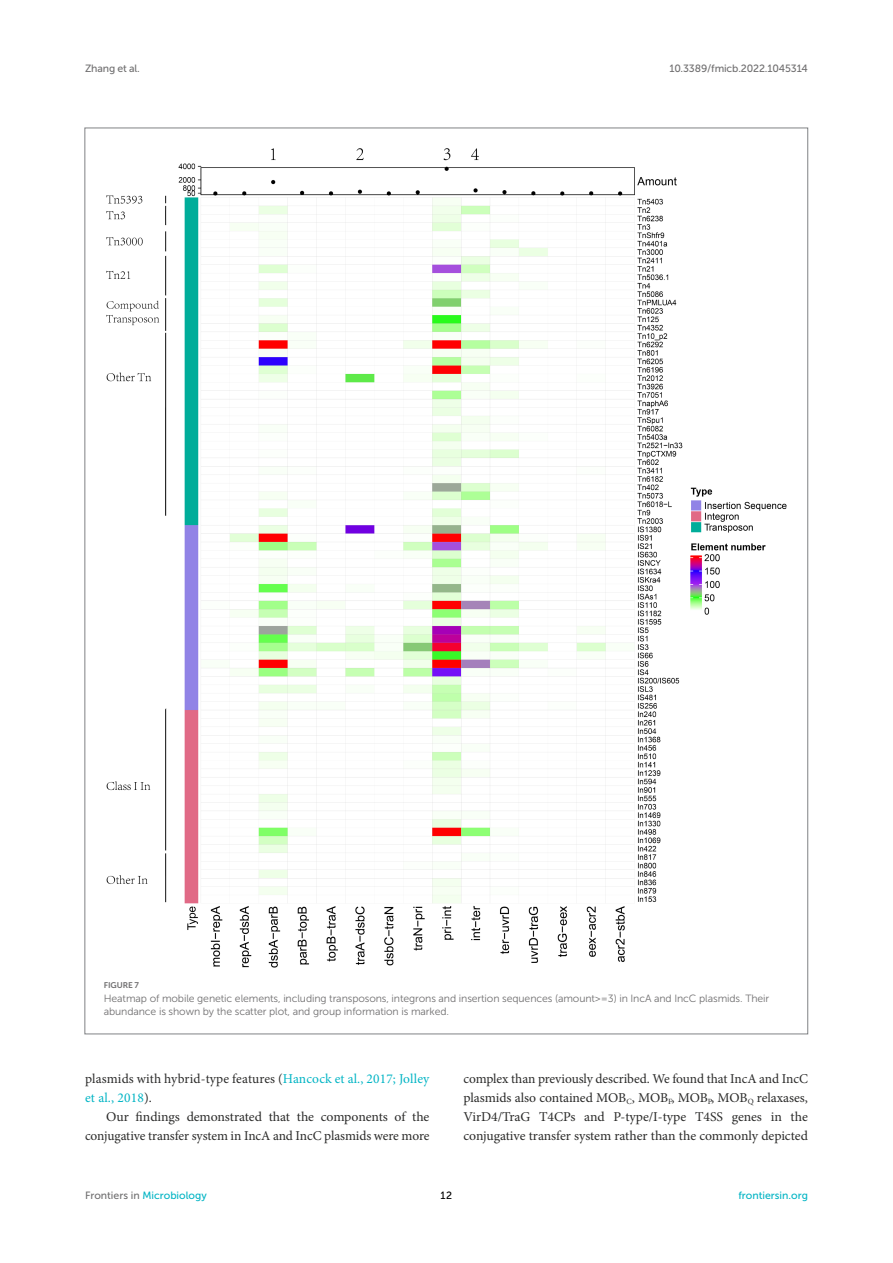
<style>
.page{position:relative;width:893px;height:1263px;background:#fff}
.page>*{position:absolute;margin:0;border:0;box-sizing:border-box;transform-origin:0 0}
.TEXT{font:13.5px/18.8px "Minion Pro";letter-spacing:-.01em;color:#2b2b2a;text-align:right}
.TEXT_FLUSH{font:13.5px/18.8px "Minion Pro";letter-spacing:.01em;color:#2b2b2a}
.FIG_LEG{font:10.5px/13.5px "Museo Sans 300";letter-spacing:-.01em;color:#706f70}
.t1{font:10.5px "Museo Sans 500";color:#00b4c4}
.t2{font:10.5px "Museo Sans 500";letter-spacing:-.015em;color:#706f70}
.t3{font:10.5px "Museo Sans 500";color:#000}
.FIG_HD{font:8.25px "Museo Sans 700";letter-spacing:-.01em;color:#706f70}
.s1{color:#00b4c4}
.s2{color:#706f70}
</style>
<div class="page">
<img style="left:106px;top:148px;width:681px;height:820px">
<p class="t2" style="left:85px;top:63px;width:56px">Zhang et al.</p>
<p class="t2" style="left:669px;top:63px;width:140px">10.3389/fmicb.2022.1045314</p>
<p class="FIG_HD" style="left:104px;top:980px;width:37px">FIGURE 7</p>
<p class="FIG_LEG" style="left:104px;top:991px;width:667px">Heatmap of mobile genetic elements, including transposons, integrons and insertion sequences (amount &gt; =3) in IncA and IncC plasmids. Their abundance is shown by the scatter plot, and group information is marked.</p>
<p class="TEXT_FLUSH" style="left:85px;top:1070px;width:346px">plasmids with hybrid-type features (<span class="s1">Hancock et al., 2017; Jolley et al., 2018</span>).</p>
<p class="TEXT" style="left:85px;top:1107px;width:346px">Our findings demonstrated that the components of the conjugative transfer system in IncA and IncC plasmids were more</p>
<p class="TEXT" style="left:463px;top:1070px;width:346px;text-align:justify">complex than previously described. We found that IncA and IncC plasmids also contained MOB<sub>C</sub>, MOB<sub>F</sub>, MOB<sub>P</sub>, MOB<sub>Q</sub> relaxases, VirD4/TraG T4CPs and P-type/I-type T4SS genes in the conjugative transfer system rather than the commonly depicted</p>
<p class="t1" style="left:85px;top:1190px;width:123px"><span class="s2">Frontiers in</span> Microbiology</p>
<p class="t3" style="left:441px;top:1190px;width:13px">12</p>
<p class="t1" style="left:738px;top:1190px;width:71px">frontiersin.org</p>
</div>
